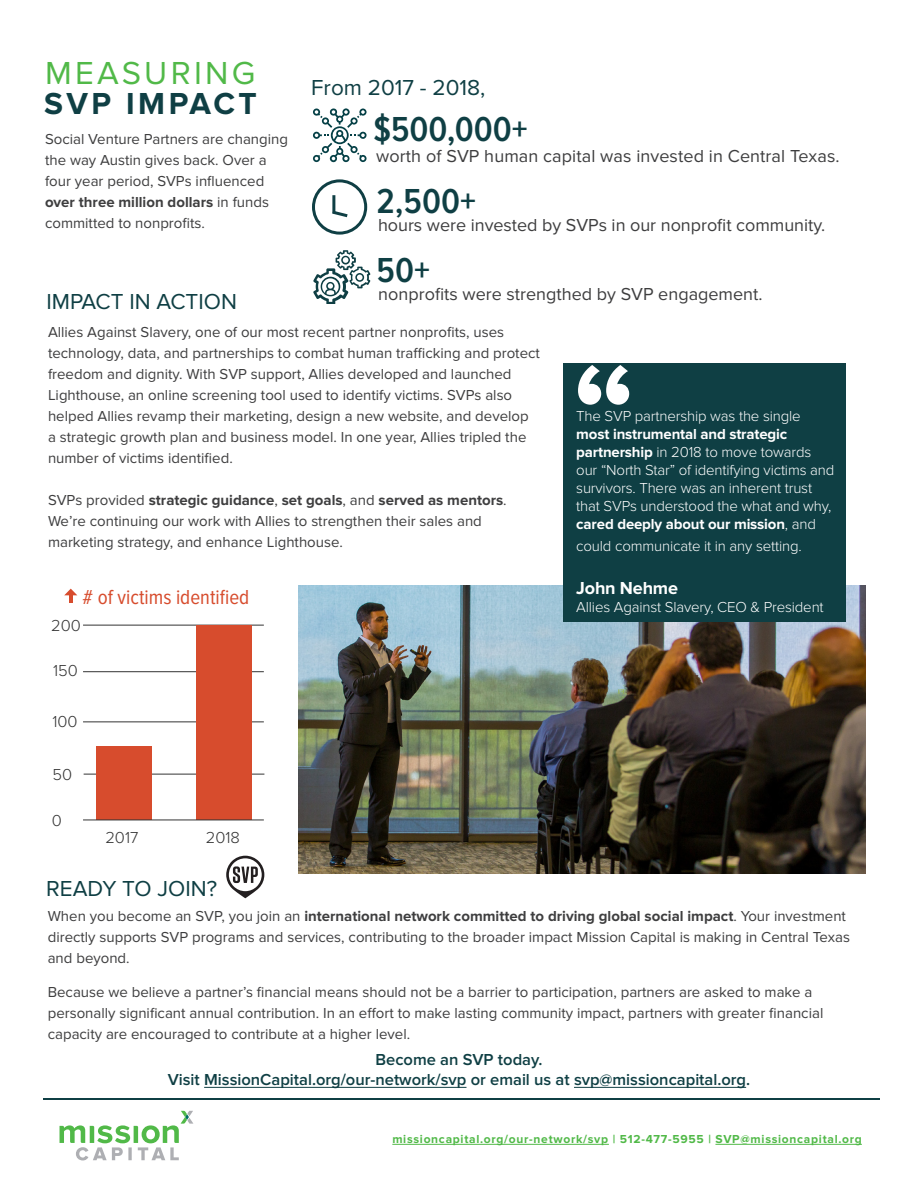
<style>
.page{position:relative;width:918px;height:1188px;background:#fff}
.page>*{position:absolute;margin:0;border:0;box-sizing:border-box;transform-origin:0 0}
.t1{font:700 138px "Proxima Nova";color:#fff}
.t2{font:600 36px "Proxima Nova Cond";color:#0f3f44}
.t3{font:33px "Proxima Nova";letter-spacing:.1em;color:#51b948}
.t4{font:700 31.5px "Proxima Nova";letter-spacing:.11em;color:#0f3f44}
.t5{font:22.5px "Proxima Nova";color:#0f3f44}
.t6{font:21px "Proxima Nova Cond";color:#d74c2d}
.paragraph_span_colum{font:18px "Proxima Nova";color:#3e3e3f}
.Quotes_-_green{font:700 18px "Proxima Nova";letter-spacing:-.01em;color:#fff}
.t7{font:600 16.5px/19.8px "Proxima Nova";color:#0f3f44;text-align:center}
.t8{font:300 16.5px "Proxima Nova";color:#333}
.paragraph_span_colum-2{font:15px/21px "Proxima Nova";color:#3e3e3f}
.Quotes_-_green-2{font:300 15px/18px "Proxima Nova";letter-spacing:-.01em;color:#fff}
.t9{font:700 12px "Proxima Nova";letter-spacing:.06em;color:#51b948}
.s1{font-weight:700}
</style>
<div class="page">
<img style="left:299px;top:586px;width:567px;height:288px">
<hr style="left:204px;top:1087px;width:262px;height:1px;background:#0f3f44">
<hr style="left:574px;top:1087px;width:172px;height:1px;background:#0f3f44">
<div style="left:563px;top:363px;width:283px;height:259px;background:#0f3f44"></div>
<svg style="left:60px;top:1111px;width:133px;height:49px"></svg>
<hr style="left:392px;top:1144px;width:217px;height:1px;background:#51b948">
<hr style="left:715px;top:1144px;width:147px;height:1px;background:#51b948">
<hr style="left:43px;top:1098px;width:837px;height:2px;background:#0f3f44">
<hr style="left:83px;top:625px;width:181px;height:1px;background:#333">
<hr style="left:83px;top:671px;width:181px;height:1px;background:#333">
<hr style="left:83px;top:721px;width:181px;height:1px;background:#333">
<hr style="left:84px;top:774px;width:180px;height:1px;background:#333">
<div style="left:96px;top:747px;width:55px;height:73px;background:#d74c2d"></div>
<div style="left:197px;top:625px;width:55px;height:195px;background:#d74c2d"></div>
<hr style="left:83px;top:820px;width:181px;height:1px;background:#333">
<svg style="left:64px;top:589px;width:13px;height:14px"></svg>
<svg style="left:226px;top:856px;width:38px;height:42px"></svg>
<div style="left:312px;top:179px;width:55px;height:56px;border:3px solid #0f3f44;border-radius:50%"></div>
<hr style="left:332px;top:195px;width:3px;height:18px;background:#0f3f44">
<svg style="left:332px;top:209px;width:16px;height:9px"></svg>
<svg style="left:313px;top:108px;width:54px;height:55px"></svg>
<svg style="left:313px;top:250px;width:57px;height:54px"></svg>
<p class="t3" style="left:45px;top:54px;width:212px">MEASURING</p>
<p class="t4" style="left:44px;top:89px;width:214px">SVP IMPACT</p>
<p class="paragraph_span_colum-2" style="left:45px;top:129px;width:245px">Social Venture Partners are changing the way Austin gives back. Over a four year period, SVPs influenced <span class="s1">over three million dollars</span> in funds committed to nonprofits.</p>
<p class="t5" style="left:46px;top:289px;width:192px">IMPACT IN ACTION</p>
<p class="t5" style="left:311px;top:75px;width:176px">From 2017 - 2018,</p>
<p class="t2" style="left:374px;top:113px;width:156px">$500,000+</p>
<p class="paragraph_span_colum" style="left:376px;top:145px;width:465px">worth of SVP human capital was invested in Central Texas.</p>
<p class="t2" style="left:376px;top:184px;width:101px">2,500+</p>
<p class="paragraph_span_colum" style="left:378px;top:214px;width:449px">hours were invested by SVPs in our nonprofit community.</p>
<p class="t2" style="left:376px;top:254px;width:55px">50+</p>
<p class="paragraph_span_colum" style="left:378px;top:283px;width:386px">nonprofits were strengthed by SVP engagement.</p>
<p class="paragraph_span_colum-2" style="left:48px;top:322px;width:493px">Allies Against Slavery, one of our most recent partner nonprofits, uses technology, data, and partnerships to combat human trafficking and protect freedom and dignity. With SVP support, Allies developed and launched Lighthouse, an online screening tool used to identify victims. SVPs also helped Allies revamp their marketing, design a new website, and develop a strategic growth plan and business model. In one year, Allies tripled the number of victims identified.</p>
<p class="paragraph_span_colum-2" style="left:48px;top:490px;width:460px">SVPs provided <span class="s1">strategic guidance</span>, <span class="s1">set goals</span>, and <span class="s1">served as mentors</span>.<br>We’re continuing our work with Allies to strengthen their sales and marketing strategy, and enhance Lighthouse.</p>
<p class="t6" style="left:83px;top:587px;width:168px"># of victims identified</p>
<p class="t8" style="left:51px;top:618px;width:31px">200</p>
<p class="t8" style="left:53px;top:663px;width:26px">150</p>
<p class="t8" style="left:52px;top:714px;width:27px">100</p>
<p class="t8" style="left:52px;top:767px;width:21px">50</p>
<p class="t8" style="left:52px;top:813px;width:12px">0</p>
<p class="t8" style="left:105px;top:830px;width:35px">2017</p>
<p class="t8" style="left:206px;top:830px;width:36px">2018</p>
<p class="t5" style="left:46px;top:875px;width:172px">READY TO JOIN?</p>
<p class="t1" style="left:573px;top:349px;width:65px">“</p>
<p class="Quotes_-_green-2" style="left:576px;top:408px;width:260px">The SVP partnership was the single <span class="s1">most instrumental and strategic partnership</span> in 2018 to move towards our “North Star” of identifying victims and survivors. There was an inherent trust that SVPs understood the what and why, <span class="s1">cared deeply about our mission</span>, and</p>
<p class="Quotes_-_green-2" style="left:576px;top:538px;width:227px">could communicate it in any setting.</p>
<p class="Quotes_-_green" style="left:576px;top:580px;width:103px">John Nehme</p>
<p class="Quotes_-_green-2" style="left:576px;top:599px;width:249px">Allies Against Slavery, CEO &amp; President</p>
<p class="paragraph_span_colum-2" style="left:48px;top:906px;width:804px">When you become an SVP, you join an <span class="s1">international network committed to driving global social impact</span>. Your investment directly supports SVP programs and services, contributing to the broader impact Mission Capital is making in Central Texas and beyond.</p>
<p class="paragraph_span_colum-2" style="left:48px;top:982px;width:777px">Because we believe a partner’s financial means should not be a barrier to participation, partners are asked to make a personally significant annual contribution. In an effort to make lasting community impact, partners with greater financial capacity are encouraged to contribute at a higher level.</p>
<p class="t7" style="left:168px;top:1051px;width:584px">Become an SVP today.<br>Visit MissionCapital.org/our-network/svp or email us at svp@missioncapital.org.</p>
<p class="t9" style="left:392px;top:1133px;width:471px">missioncapital.org/our-network/svp | 512-477-5955 | SVP@missioncapital.org</p>
</div>
